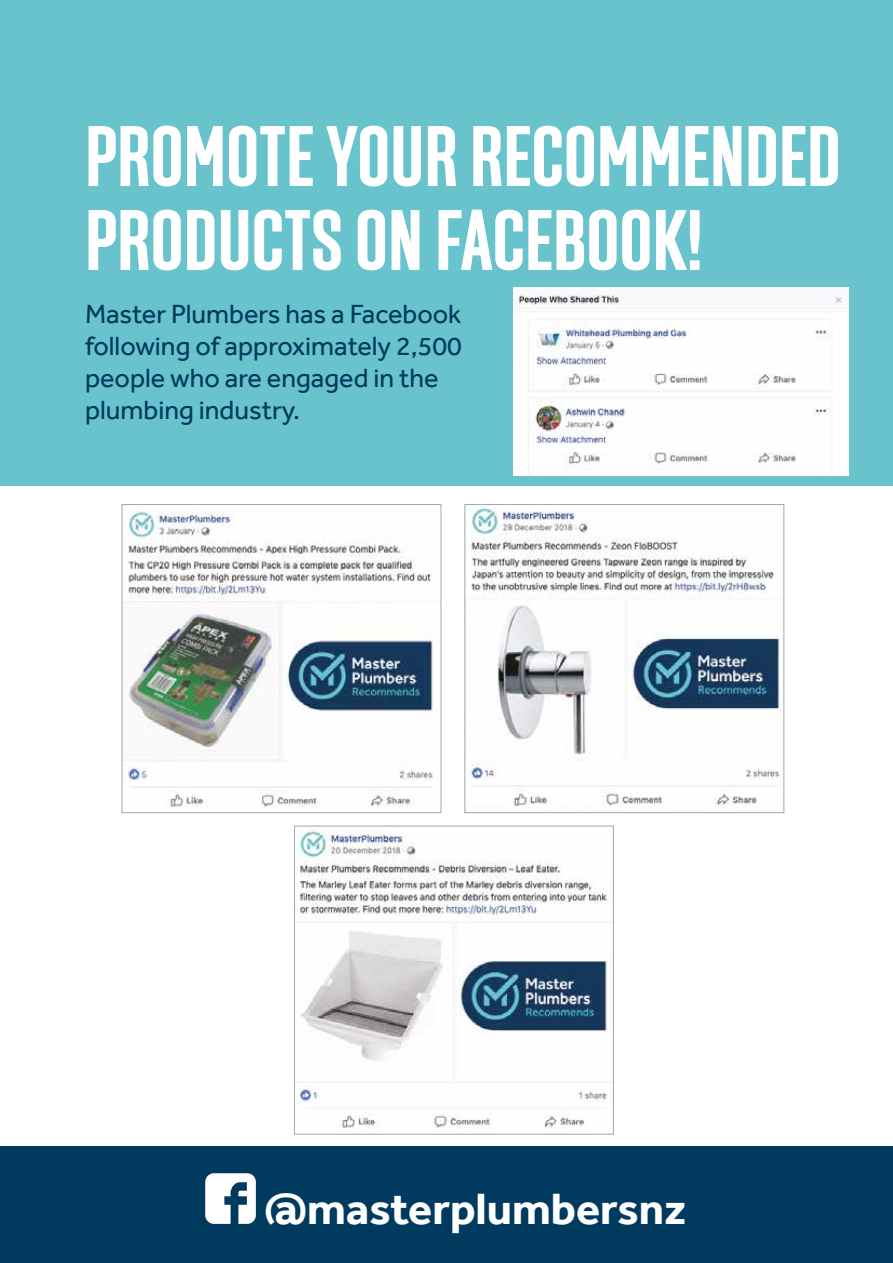
<style>
.page{position:relative;width:893px;height:1263px;background:#fff}
.page>*{position:absolute;margin:0;border:0;box-sizing:border-box;transform-origin:0 0}
.t1{font:700 85.5px/84px "Solido Compressed";color:#fff}
.t2{font:700 45px "Effra";color:#fff}
.t3{font:27px/31.8px "Effra";color:#003a5e}
</style>
<div class="page">
<div style="left:0;top:0;width:893px;height:485px;background:#68c3cd"></div>
<div style="left:0;top:1146px;width:893px;height:117px;background:#003a5e"></div>
<svg style="left:205px;top:1173px;width:51px;height:51px"></svg>
<img style="left:513px;top:288px;width:336px;height:187px">
<img style="left:124px;top:506px;width:309px;height:301px">
<div style="left:122px;top:504px;width:319px;height:309px;border:1px solid #a0a8ab"></div>
<img style="left:468px;top:506px;width:313px;height:301px">
<div style="left:465px;top:504px;width:319px;height:309px;border:1px solid #a0a8ab"></div>
<img style="left:296px;top:828px;width:313px;height:300px">
<div style="left:294px;top:826px;width:320px;height:308px;border:1px solid #a0a8ab"></div>
<h1 class="t1" style="left:85px;top:119px;width:757px">PROMOTE YOUR RECOMMENDED<br>PRODUCTS ON FACEBOOK!</h1>
<p class="t3" style="left:85px;top:298px;width:378px">Master Plumbers has a Facebook following of approximately 2,500 people who are engaged in the plumbing industry.</p>
<h2 class="t2" style="left:264px;top:1182px;width:424px">@masterplumbersnz</h2>
</div>
